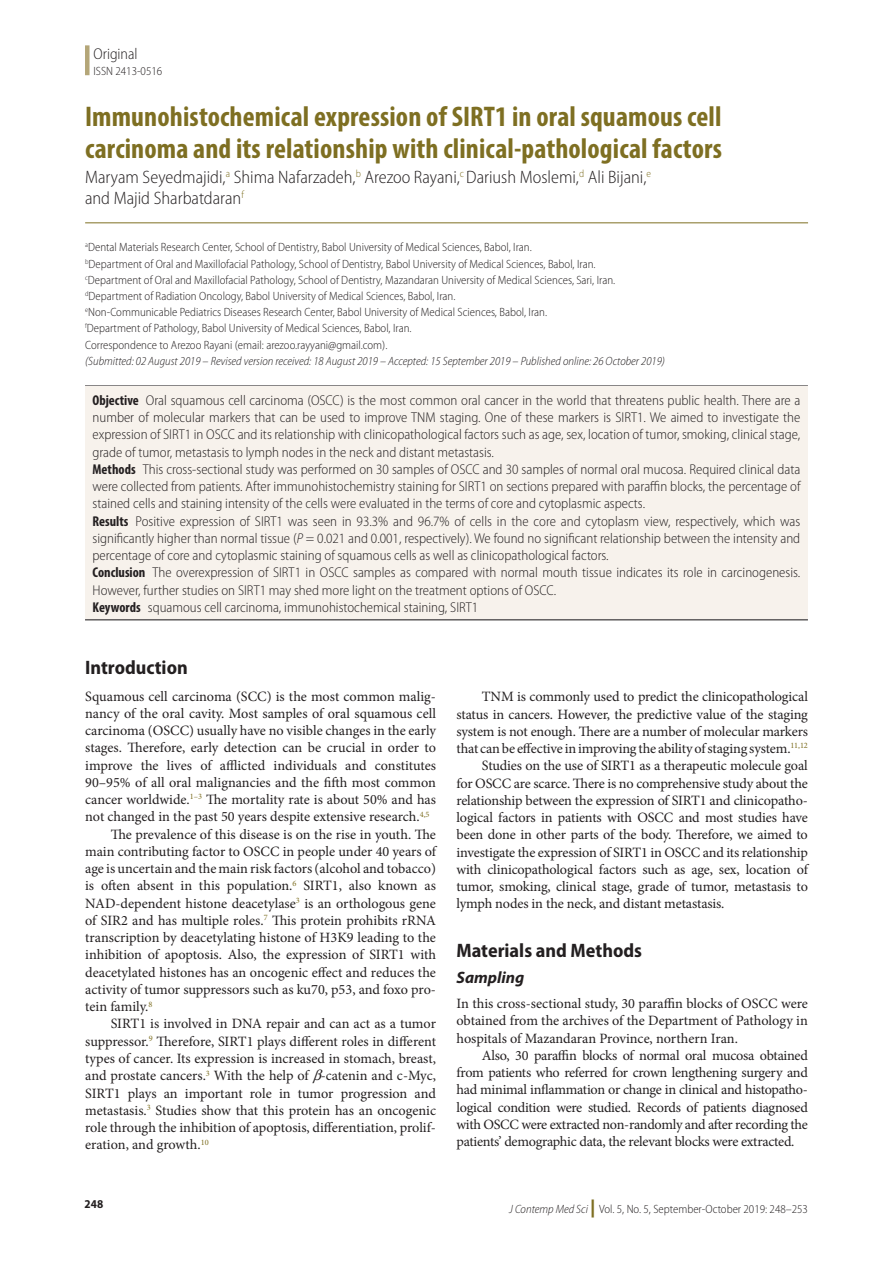
<style>
.page{position:relative;width:893px;height:1263px;background:#fff}
.page>*{position:absolute;margin:0;border:0;box-sizing:border-box;transform-origin:0 0}
.Article_Title{font:700 condensed 28.5px/31.5px "Myriad Pro";letter-spacing:.005em;color:#7e6f22}
.t1{font:700 semi-condensed 19.5px "Myriad Pro";color:#231f20}
.Author{font:300 semi-condensed 18px/21px "Myriad Pro";color:#231f20}
.t2{font:italic 700 16.5px "Myriad Pro";color:#231f20}
.t3{font:300 semi-condensed 15.75px "Myriad Pro";color:#231f20}
.Tx{font:14.25px/17.2px "Minion Pro";letter-spacing:-.01em;color:#231f20;text-align:justify}
.Abstract_Tx{font:300 semi-condensed 14.25px/17.2px "Myriad Pro";color:#231f20;text-align:justify}
.Txf{font:14.25px/17.2px "Minion Pro";letter-spacing:-.005em;color:#231f20;text-align:justify}
.Author_Aff{font:300 semi-condensed 12px "Myriad Pro";color:#231f20}
.Author_Aff-2{font:italic 300 semi-condensed 12px "Myriad Pro";color:#231f20}
.t4{font:700 semi-condensed 12px "Myriad Pro";color:#231f20}
.s1{font-weight:700;font-stretch:condensed}
.s2{font-style:italic}
.s3{font-weight:900;font-stretch:normal;font-size:18px;color:#7e6f22}
</style>
<div class="page">
<div style="left:85px;top:45px;width:5px;height:30px;background:#b4a678"></div>
<hr style="left:85px;top:222px;width:723px;height:1px;background:#7e6f22">
<hr style="left:85px;top:385px;width:723px;height:2px;background:#231f20">
<div style="left:85px;top:387px;width:723px;height:232px;background:#f7f2ec"></div>
<hr style="left:85px;top:619px;width:723px;height:1px;background:#231f20">
<p class="t3" style="left:94px;top:45px;width:45px">Original</p>
<p class="Author_Aff" style="left:94px;top:64px;width:70px">ISSN 2413-0516</p>
<p class="Article_Title" style="left:85px;top:100px;width:638px">Immunohistochemical expression of SIRT1 in oral squamous cell carcinoma and its relationship with clinical-pathological factors</p>
<p class="Author" style="left:85px;top:167px;width:568px">Maryam Seyedmajidi,<sup>a</sup> Shima Nafarzadeh,<sup>b</sup> Arezoo Rayani,<sup>c</sup> Dariush Moslemi,<sup>d</sup> Ali Bijani,<sup>e </sup>and Majid Sharbatdaran<sup>f</sup></p>
<p class="Author_Aff" style="left:85px;top:241px;width:448px"><sup>a</sup>Dental Materials Research Center, School of Dentistry, Babol University of Medical Sciences, Babol, Iran.</p>
<p class="Author_Aff" style="left:85px;top:257px;width:512px"><sup>b</sup>Department of Oral and Maxillofacial Pathology, School of Dentistry, Babol University of Medical Sciences, Babol, Iran.</p>
<p class="Author_Aff" style="left:85px;top:273px;width:532px"><sup>c</sup>Department of Oral and Maxillofacial Pathology, School of Dentistry, Mazandaran University of Medical Sciences, Sari, Iran.</p>
<p class="Author_Aff" style="left:85px;top:290px;width:372px"><sup>d</sup>Department of Radiation Oncology, Babol University of Medical Sciences, Babol, Iran.</p>
<p class="Author_Aff" style="left:85px;top:306px;width:463px"><sup>e</sup>Non-Communicable Pediatrics Diseases Research Center, Babol University of Medical Sciences, Babol, Iran.</p>
<p class="Author_Aff" style="left:85px;top:322px;width:328px"><sup>f</sup>Department of Pathology, Babol University of Medical Sciences, Babol, Iran.</p>
<p class="Author_Aff" style="left:85px;top:338px;width:304px">Correspondence to Arezoo Rayani (email: arezoo.rayyani@gmail.com).</p>
<p class="Author_Aff-2" style="left:85px;top:354px;width:581px">(Submitted: 02 August 2019 – Revised version received: 18 August 2019 – Accepted: 15 September 2019 – Published online: 26 October 2019)</p>
<p class="Abstract_Tx" style="left:93px;top:392px;width:709px"><span class="s1">Objective</span> Oral squamous cell carcinoma (OSCC) is the most common oral cancer in the world that threatens public health. There are a number of molecular markers that can be used to improve TNM staging. One of these markers is SIRT1. We aimed to investigate the expression of SIRT1 in OSCC and its relationship with clinicopathological factors such as age, sex, location of tumor, smoking, clinical stage, grade of tumor, metastasis to lymph nodes in the neck and distant metastasis.</p>
<p class="Abstract_Tx" style="left:93px;top:461px;width:709px"><span class="s1">Methods</span> This cross-sectional study was performed on 30 samples of OSCC and 30 samples of normal oral mucosa. Required clinical data were collected from patients. After immunohistochemistry staining for SIRT1 on sections prepared with paraffin blocks, the percentage of stained cells and staining intensity of the cells were evaluated in the terms of core and cytoplasmic aspects.</p>
<p class="Abstract_Tx" style="left:93px;top:512px;width:709px"><span class="s1">Results</span> Positive expression of SIRT1 was seen in 93.3% and 96.7% of cells in the core and cytoplasm view, respectively, which was significantly higher than normal tissue (<span class="s2">P</span> = 0.021 and 0.001, respectively). We found no significant relationship between the intensity and percentage of core and cytoplasmic staining of squamous cells as well as clinicopathological factors.</p>
<p class="Abstract_Tx" style="left:93px;top:564px;width:709px"><span class="s1">Conclusion</span> The overexpression of SIRT1 in OSCC samples as compared with normal mouth tissue indicates its role in carcinogenesis.<br>However, further studies on SIRT1 may shed more light on the treatment options of OSCC.</p>
<p class="Abstract_Tx" style="left:93px;top:599px;width:387px"><span class="s1">Keywords</span> squamous cell carcinoma, immunohistochemical staining, SIRT1</p>
<h1 class="t1" style="left:85px;top:655px;width:104px">Introduction</h1>
<p class="Txf" style="left:85px;top:688px;width:352px">Squamous cell carcinoma (SCC) is the most common malig&shy;nancy of the oral cavity. Most samples of oral squamous cell carcinoma (OSCC) usually have no visible changes in the early stages. Therefore, early detection can be crucial in order to improve the lives of afflicted individuals and constitutes 90–95% of all oral malignancies and the fifth most common cancer worldwide.<sup>1–3</sup> The mortality rate is about 50% and has not changed in the past 50 years despite extensive research.<sup>4,5</sup></p>
<p class="Tx" style="left:85px;top:826px;width:352px;text-indent:25px">The prevalence of this disease is on the rise in youth. The main contributing factor to OSCC in people under 40 years of age is uncertain and the main risk factors (alcohol and tobacco) is often absent in this population.<sup>6</sup> SIRT1, also known as NAD-dependent histone deacetylase<sup>3</sup> is an orthologous gene of SIR2 and has multiple roles.<sup>7</sup> This protein prohibits rRNA transcription by deacetylating histone of H3K9 leading to the inhibition of apoptosis. Also, the expression of SIRT1 with deacetylated histones has an oncogenic effect and reduces the activity of tumor suppressors such as ku70, p53, and foxo pro&shy;tein family.<sup>8</sup></p>
<p class="Tx" style="left:85px;top:1015px;width:352px;text-indent:25px">SIRT1 is involved in DNA repair and can act as a tumor suppressor.<sup>9</sup> Therefore, SIRT1 plays different roles in different types of cancer. Its expression is increased in stomach, breast, and prostate cancers.<sup>3</sup> With the help of -catenin and c-Myc, SIRT1 plays an important role in tumor progression and metastasis.<sup>3</sup> Studies show that this protein has an oncogenic role through the inhibition of apoptosis, differentiation, prolif&shy;eration, and growth.<sup>10</sup></p>
<p class="Tx" style="left:456px;top:688px;width:353px;text-indent:25px">TNM is commonly used to predict the clinicopathological status in cancers. However, the predictive value of the staging system is not enough. There are a number of molecular markers that can be effective in improving the ability of staging system.<sup>11,12</sup></p>
<p class="Tx" style="left:456px;top:757px;width:353px;text-indent:25px">Studies on the use of SIRT1 as a therapeutic molecule goal for OSCC are scarce. There is no comprehensive study about the relationship between the expression of SIRT1 and clinicopatho&shy;logical factors in patients with OSCC and most studies have been done in other parts of the body. Therefore, we aimed to investigate the expression of SIRT1 in OSCC and its relationship with clinicopathological factors such as age, sex, location of tumor, smoking, clinical stage, grade of tumor, metastasis to lymph nodes in the neck, and distant metastasis.</p>
<h1 class="t1" style="left:456px;top:938px;width:187px">Materials and Methods</h1>
<h2 class="t2" style="left:456px;top:967px;width:70px">Sampling</h2>
<p class="Txf" style="left:456px;top:995px;width:353px">In this cross-sectional study, 30 paraffin blocks of OSCC were obtained from the archives of the Department of Pathology in hospitals of Mazandaran Province, northern Iran.</p>
<p class="Tx" style="left:456px;top:1047px;width:353px;text-indent:25px">Also, 30 paraffin blocks of normal oral mucosa obtained from patients who referred for crown lengthening surgery and had minimal inflammation or change in clinical and histopatho&shy;logical condition were studied. Records of patients diagnosed with OSCC were extracted non-randomly and after recording the patients’ demographic data, the relevant blocks were extracted.</p>
<p class="t4" style="left:85px;top:1196px;width:20px">248</p>
<p class="Author_Aff" style="left:509px;top:1202px;width:300px"><span class="s2">J Contemp Med Sci</span> <span class="s3">|</span> Vol. 5, No. 5, September-October 2019: 248–253</p>
</div>
